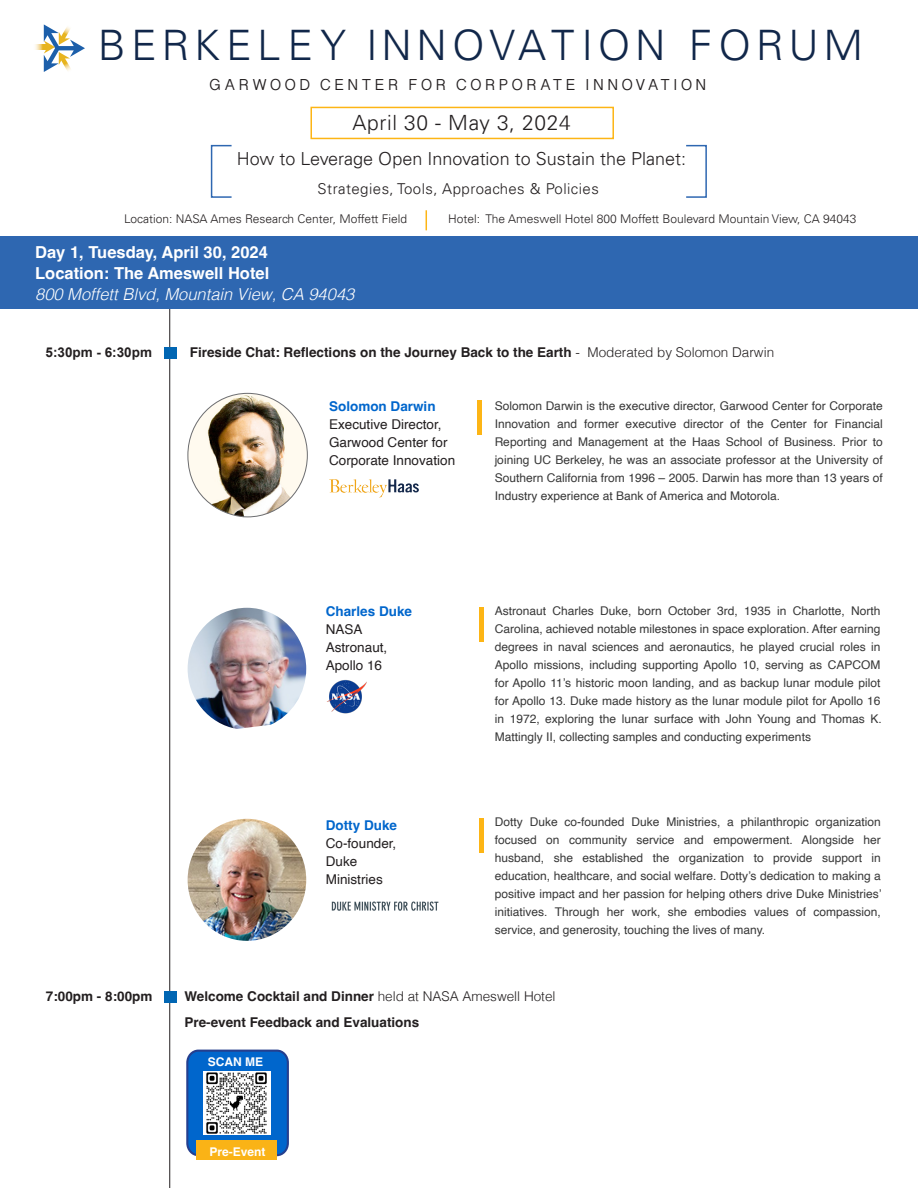
<style>
.page{position:relative;width:918px;height:1188px;background:#fff}
.page>*{position:absolute;margin:0;border:0;box-sizing:border-box;transform-origin:0 0}
.t1{font:300 42px "Univers LT";letter-spacing:.11em;color:#11274a}
.t2{font:300 21px "Univers LT";letter-spacing:.03em;color:#231f20}
.t3{font:300 18px "Univers LT";color:#231f20}
.t4{font:700 16.5px "Helvetica";color:#fff}
.t5{font:italic 300 16.5px "Helvetica";color:#fff}
.t6{font:16.05px "Lao Sangam MN";letter-spacing:.18em;color:#231f20}
.t7{font:300 15px "Univers LT";letter-spacing:.03em;color:#231f20}
.t8{font:700 13.5px "Helvetica";color:#231f20}
.t9{font:13.5px "Helvetica";color:#231f20}
.t10{font:700 13.5px "Helvetica";color:#06c}
.t11{font:700 13.5px "Arial";color:#231f20}
.t12{font:12px/18px "Helvetica";color:#383838;text-align:justify}
.t13{font:300 12px "Univers LT";color:#231f20}
.t14{font:700 12px "Helvetica";color:#fff}
.s1{font-weight:300}
</style>
<div class="page">
<div style="left:310px;top:107px;width:304px;height:32px;border:2px solid #fdb515"></div>
<hr style="left:169px;top:292px;width:1px;height:896px;background:#231f20">
<svg style="left:35px;top:45px;width:9px;height:4px"></svg>
<svg style="left:44px;top:24px;width:41px;height:48px"></svg>
<div style="left:0;top:236px;width:918px;height:73px;background:#2e67b1"></div>
<hr style="left:478px;top:401px;width:4px;height:34px;background:#fdb515">
<img style="left:188px;top:393px;width:119px;height:124px">
<img style="left:329px;top:479px;width:90px;height:19px">
<div style="left:164px;top:347px;width:13px;height:12px;background:#0166b3"></div>
<div style="left:211px;top:145px;width:21px;height:53px;border:2px solid #2e67b1"></div>
<div style="left:685px;top:145px;width:22px;height:53px;border:2px solid #2e67b1"></div>
<hr style="left:479px;top:607px;width:4px;height:35px;background:#fdb515">
<img style="left:188px;top:608px;width:118px;height:121px">
<div style="left:164px;top:991px;width:13px;height:12px;background:#0166b3"></div>
<hr style="left:479px;top:818px;width:4px;height:35px;background:#fdb515">
<img style="left:188px;top:819px;width:118px;height:122px">
<svg style="left:426px;top:210px;width:1px;height:20px"></svg>
<img style="left:331px;top:901px;width:108px;height:10px">
<img style="left:327px;top:679px;width:40px;height:35px">
<div style="left:187px;top:1051px;width:101px;height:104px;background:#06c;border-radius:12px"></div>
<div style="left:186px;top:1050px;width:103px;height:106px;border:2px solid #253f8e;border-radius:12px"></div>
<div style="left:197px;top:1141px;width:80px;height:19px;background:#fab316"></div>
<img style="left:204px;top:1071px;width:66px;height:64px">
<p class="t1" style="left:98px;top:20px;width:767px">BERKELEY INNOVATION FORUM</p>
<p class="t6" style="left:209px;top:75px;width:499px">GARWOOD CENTER FOR CORPORATE INNOVATION</p>
<p class="t2" style="left:353px;top:110px;width:220px">April 30 - May 3, 2024</p>
<p class="t3" style="left:237px;top:148px;width:451px">How to Leverage Open Innovation to Sustain the Planet:</p>
<p class="t7" style="left:318px;top:180px;width:283px">Strategies, Tools, Approaches &amp; Policies</p>
<p class="t13" style="left:124px;top:212px;width:284px">Location: NASA Ames Research Center, Moffett Field</p>
<p class="t13" style="left:448px;top:212px;width:410px">Hotel: The Ameswell Hotel 800 Moffett Boulevard Mountain View, CA 94043</p>
<p class="t4" style="left:35px;top:242px;width:234px">Day 1, Tuesday, April 30, 2024</p>
<p class="t4" style="left:35px;top:263px;width:236px">Location: The Ameswell Hotel</p>
<p class="t5" style="left:35px;top:280px;width:321px">800 Moffett Blvd, Mountain View, CA 94043</p>
<p class="t11" style="left:46px;top:343px;width:108px">5:30pm - 6:30pm</p>
<p class="t8" style="left:190px;top:344px;width:586px">Fireside Chat: Reflections on the Journey Back to the Earth <span class="s1">- Moderated by Solomon Darwin</span></p>
<p class="t10" style="left:329px;top:398px;width:108px">Solomon Darwin</p>
<p class="t9" style="left:329px;top:414px;width:114px">Executive Director,</p>
<p class="t9" style="left:329px;top:432px;width:120px">Garwood Center for</p>
<p class="t9" style="left:329px;top:450px;width:128px">Corporate Innovation</p>
<p class="t12" style="left:495px;top:397px;width:390px">Solomon Darwin is the executive director, Garwood Center for Corporate Innovation and former executive director of the Center for Financial Reporting and Management at the Haas School of Business. Prior to joining UC Berkeley, he was an associate professor at the University of Southern California from 1996 – 2005. Darwin has more than 13 years of Industry experience at Bank of America and Motorola.</p>
<p class="t10" style="left:326px;top:603px;width:88px">Charles Duke</p>
<p class="t9" style="left:326px;top:619px;width:38px">NASA</p>
<p class="t9" style="left:326px;top:637px;width:63px">Astronaut,</p>
<p class="t9" style="left:326px;top:655px;width:58px">Apollo 16</p>
<p class="t10" style="left:326px;top:817px;width:73px">Dotty Duke</p>
<p class="t9" style="left:326px;top:833px;width:72px">Co-founder,</p>
<p class="t9" style="left:326px;top:851px;width:33px">Duke</p>
<p class="t9" style="left:326px;top:869px;width:58px">Ministries</p>
<p class="t12" style="left:495px;top:602px;width:388px;text-align:left">Astronaut Charles Duke, born October 3rd, 1935 in Charlotte, North Carolina, achieved notable milestones in space exploration. After earning degrees in naval sciences and aeronautics, he played crucial roles in Apollo missions, including supporting Apollo 10, serving as CAPCOM for Apollo 11’s historic moon landing, and as backup lunar module pilot for Apollo 13. Duke made history as the lunar module pilot for Apollo 16 in 1972, exploring the lunar surface with John Young and Thomas K.<br>Mattingly II, collecting samples and conducting experiments</p>
<p class="t12" style="left:495px;top:813px;width:388px">Dotty Duke co-founded Duke Ministries, a philanthropic organization focused on community service and empowerment. Alongside her husband, she established the organization to provide support in education, healthcare, and social welfare. Dotty’s dedication to making a positive impact and her passion for helping others drive Duke Ministries’ initiatives. Through her work, she embodies values of compassion, service, and generosity, touching the lives of many.</p>
<p class="t8" style="left:46px;top:988px;width:108px">7:00pm - 8:00pm</p>
<p class="t8" style="left:184px;top:988px;width:373px">Welcome Cocktail and Dinner <span class="s1">held at NASA Ameswell Hotel</span></p>
<p class="t8" style="left:184px;top:1014px;width:236px">Pre-event Feedback and Evaluations</p>
<p class="t14" style="left:208px;top:1054px;width:57px">SCAN ME</p>
<p class="t14" style="left:210px;top:1144px;width:58px">Pre-Event</p>
</div>
